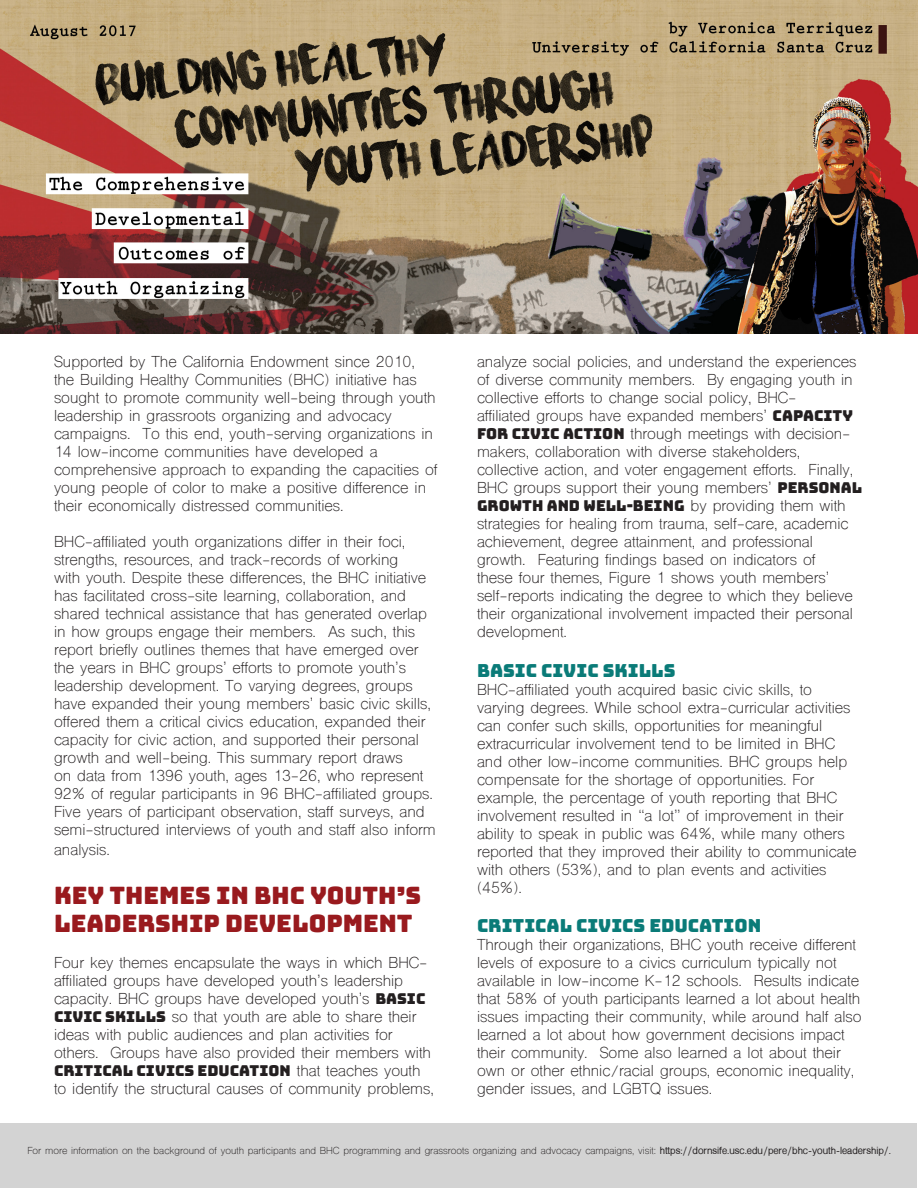
<style>
.page{position:relative;width:918px;height:1188px;background:#fff}
.page>*{position:absolute;margin:0;border:0;box-sizing:border-box;transform-origin:0 0}
.t1{font:24px/28.8px "Bungee";color:#991a1e}
.t2{font:18px "Bungee";color:#0a7b78}
.t3{font:15px/18px "Shree Dev 0714";color:#231f20}
.t4{font:9.6px "Shree Dev 0714";color:#231f20}
.s1{font-family:"Bungee"}
.s2{font-weight:700}
</style>
<div class="page">
<div style="left:1px;top:1123px;width:916px;height:64px;background:#d3d3d3"></div>
<img style="left:0;top:0;width:918px;height:334px">
<p class="t3" style="left:54px;top:355px;width:383px">Supported by The California Endowment since 2010, the Building Healthy Communities (BHC) initiative has sought to promote community well-being through youth leadership in grassroots organizing and advocacy</p>
<p class="t3" style="left:54px;top:427px;width:380px">campaigns. To this end, youth-serving organizations in<br>14 low-income communities have developed a</p>
<p class="t3" style="left:54px;top:463px;width:385px">comprehensive approach to expanding the capacities of young people of color to make a positive difference in their economically distressed communities.</p>
<p class="t3" style="left:54px;top:535px;width:383px">BHC-affiliated youth organizations differ in their foci, strengths, resources, and track-records of working<br>with youth. Despite these differences, the BHC initiative has facilitated cross-site learning, collaboration, and shared technical assistance that has generated overlap in how groups engage their members. As such, this report briefly outlines themes that have emerged over the years in BHC groups’ efforts to promote youth’s leadership development. To varying degrees, groups have expanded their young members’ basic civic skills, offered them a critical civics education, expanded their capacity for civic action, and supported their personal growth and well-being. This summary report draws<br>on data from 1396 youth, ages 13-26, who represent 92% of regular participants in 96 BHC-affiliated groups.<br>Five years of participant observation, staff surveys, and semi-structured interviews of youth and staff also inform</p>
<p class="t3" style="left:54px;top:842px;width:57px">analysis.</p>
<p class="t1" style="left:54px;top:881px;width:369px">KEY THEMES IN BHC YOUTH’S<br>LEADERSHIP DEVELOPMENT</p>
<p class="t3" style="left:54px;top:956px;width:381px">Four key themes encapsulate the ways in which BHC&shy;affiliated groups have developed youth’s leadership capacity. BHC groups have developed youth’s <span class="s1">BASIC CIVIC SKILLS</span> so that youth are able to share their ideas with public audiences and plan activities for others. Groups have also provided their members with <span class="s1">CRITICAL CIVICS EDUCATION</span> that teaches youth to identify the structural causes of community problems,</p>
<p class="t3" style="left:477px;top:355px;width:381px">analyze social policies, and understand the experiences of diverse community members. By engaging youth in collective efforts to change social policy, BHC-</p>
<p class="t3" style="left:477px;top:409px;width:387px">affiliated groups have expanded members’ <span class="s1">CAPACITY FOR CIVIC ACTION</span> through meetings with decision&shy;makers, collaboration with diverse stakeholders, collective action, and voter engagement efforts. Finally, BHC groups support their young members’ <span class="s1">PERSONAL GROWTH AND WELL-BEING</span> by providing them with strategies for healing from trauma, self-care, academic achievement, degree attainment, and professional growth. Featuring findings based on indicators of<br>these four themes, Figure 1 shows youth members’ self-reports indicating the degree to which they believe their organizational involvement impacted their personal development.</p>
<p class="t2" style="left:477px;top:660px;width:200px">BASIC CIVIC SKILLS</p>
<p class="t3" style="left:477px;top:682px;width:337px">BHC-affiliated youth acquired basic civic skills, to</p>
<p class="t3" style="left:477px;top:700px;width:381px">varying degrees. While school extra-curricular activities can confer such skills, opportunities for meaningful extracurricular involvement tend to be limited in BHC and other low-income communities. BHC groups help compensate for the shortage of opportunities. For example, the percentage of youth reporting that BHC involvement resulted in “a lot” of improvement in their ability to speak in public was 64%, while many others reported that they improved their ability to communicate with others (53%), and to plan events and activities (45%).</p>
<p class="t2" style="left:477px;top:916px;width:286px">CRITICAL CIVICS EDUCATION</p>
<p class="t3" style="left:477px;top:938px;width:386px">Through their organizations, BHC youth receive different levels of exposure to a civics curriculum typically not available in low-income K-12 schools. Results indicate that 58% of youth participants learned a lot about health issues impacting their community, while around half also learned a lot about how government decisions impact their community. Some also learned a lot about their own or other ethnic/racial groups, economic inequality, gender issues, and LGBTQ issues.</p>
<p class="t4" style="left:27px;top:1145px;width:865px">For more information on the background of youth participants and BHC programming and grassroots organizing and advocacy campaigns, visit: <span class="s2">https://dornsife.usc.edu/pere/bhc-youth-leadership/.</span></p>
</div>
